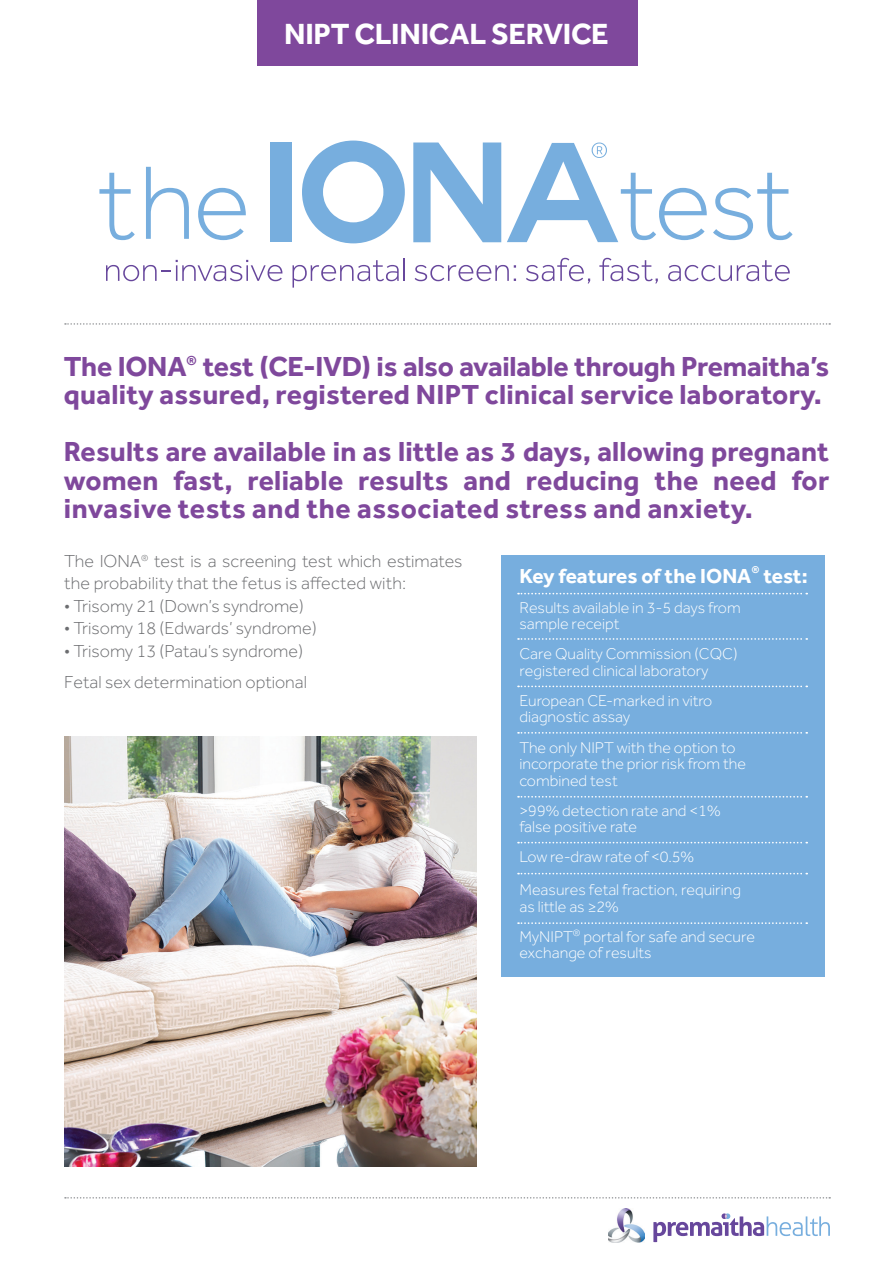
<style>
.page{position:relative;width:893px;height:1263px;background:#fff}
.page>*{position:absolute;margin:0;border:0;box-sizing:border-box;transform-origin:0 0}
.t1{font:700 30.15px "Effra";letter-spacing:-.01em;color:#fff}
.t2{font:700 28.5px/28.5px "Effra";letter-spacing:.01em;color:#7f489c}
.t3{font:700 21px "Effra";color:#fff}
.t4{font:300 18px/21.6px "Effra";color:#6c6d70}
.t5{font:300 16.2px/16.5px "Effra";color:#fff}
.t6{font:700 10.2px "Effra";color:#fff}
</style>
<div class="page">
<svg style="left:65px;top:323px;width:765px;height:2px"></svg>
<svg style="left:65px;top:1197px;width:765px;height:1px"></svg>
<div style="left:502px;top:555px;width:323px;height:422px;background:#77aede"></div>
<svg style="left:518px;top:593px;width:289px;height:1px"></svg>
<svg style="left:518px;top:638px;width:289px;height:2px"></svg>
<svg style="left:518px;top:685px;width:289px;height:2px"></svg>
<svg style="left:518px;top:732px;width:289px;height:2px"></svg>
<svg style="left:518px;top:796px;width:289px;height:2px"></svg>
<svg style="left:518px;top:842px;width:289px;height:1px"></svg>
<svg style="left:518px;top:873px;width:289px;height:1px"></svg>
<svg style="left:518px;top:922px;width:289px;height:2px"></svg>
<div style="left:257px;top:0;width:380px;height:66px;background:#7f489c"></div>
<img style="left:608px;top:1208px;width:37px;height:34px">
<svg style="left:653px;top:1213px;width:177px;height:29px"></svg>
<div style="left:270px;top:143px;width:22px;height:99px;background:#77aede"></div>
<svg style="left:302px;top:141px;width:103px;height:102px"></svg>
<svg style="left:413px;top:142px;width:88px;height:100px"></svg>
<svg style="left:146px;top:167px;width:43px;height:72px"></svg>
<svg style="left:198px;top:188px;width:48px;height:52px"></svg>
<svg style="left:99px;top:173px;width:36px;height:67px"></svg>
<svg style="left:713px;top:173px;width:80px;height:67px"></svg>
<svg style="left:106px;top:260px;width:176px;height:21px"></svg>
<svg style="left:292px;top:260px;width:107px;height:28px"></svg>
<hr style="left:403px;top:258px;width:2px;height:23px;background:#67479c">
<svg style="left:415px;top:265px;width:101px;height:16px"></svg>
<svg style="left:526px;top:258px;width:64px;height:25px"></svg>
<svg style="left:599px;top:258px;width:59px;height:25px"></svg>
<svg style="left:668px;top:260px;width:122px;height:21px"></svg>
<svg style="left:507px;top:143px;width:200px;height:99px"></svg>
<img style="left:64px;top:737px;width:413px;height:429px">
<p class="t1" style="left:284px;top:15px;width:326px">NIPT CLINICAL SERVICE</p>
<p class="t2" style="left:64px;top:351px;width:767px">The IONA<sup>®</sup> test (CE-IVD) is also available through Premaitha’s quality assured, registered NIPT clinical service laboratory.</p>
<p class="t2" style="left:64px;top:437px;width:767px;text-align:justify">Results are available in as little as 3 days, allowing pregnant women fast, reliable results and reducing the need for invasive tests and the associated stress and anxiety.</p>
<p class="t4" style="left:64px;top:551px;width:400px">The IONA<sup>®</sup> test is a screening test which estimates the probability that the fetus is affected with:</p>
<p class="t4" style="left:64px;top:595px;width:241px">• Trisomy 21 (Down’s syndrome)</p>
<p class="t4" style="left:64px;top:617px;width:254px">• Trisomy 18 (Edwards’ syndrome)</p>
<p class="t4" style="left:64px;top:640px;width:240px">• Trisomy 13 (Patau’s syndrome)</p>
<p class="t4" style="left:64px;top:671px;width:244px">Fetal sex determination optional</p>
<p class="t3" style="left:519px;top:563px;width:234px">Key features of the IONA</p>
<p class="t6" style="left:751px;top:563px;width:10px">®</p>
<p class="t3" style="left:763px;top:563px;width:46px">test:</p>
<p class="t5" style="left:519px;top:599px;width:223px">Results available in 3-5 days from</p>
<p class="t5" style="left:519px;top:616px;width:102px">sample receipt</p>
<p class="t5" style="left:519px;top:646px;width:220px">Care Quality Commission (CQC)</p>
<p class="t5" style="left:519px;top:662px;width:191px">registered clinical laboratory</p>
<p class="t5" style="left:519px;top:692px;width:194px">European CE-marked in vitro</p>
<p class="t5" style="left:519px;top:709px;width:112px">diagnostic assay</p>
<p class="t5" style="left:519px;top:739px;width:228px">The only NIPT with the option to incorporate the prior risk from the combined test</p>
<p class="t5" style="left:519px;top:802px;width:203px">&gt;99% detection rate and &lt;1%</p>
<p class="t5" style="left:519px;top:818px;width:119px">false positive rate</p>
<p class="t5" style="left:519px;top:848px;width:176px">Low re-draw rate of &lt;0.5%</p>
<p class="t5" style="left:519px;top:881px;width:223px">Measures fetal fraction, requiring</p>
<p class="t5" style="left:519px;top:898px;width:101px">as little as ≥2%</p>
<p class="t5" style="left:519px;top:928px;width:237px">MyNIPT<sup>®</sup> portal for safe and secure exchange of results</p>
</div>
